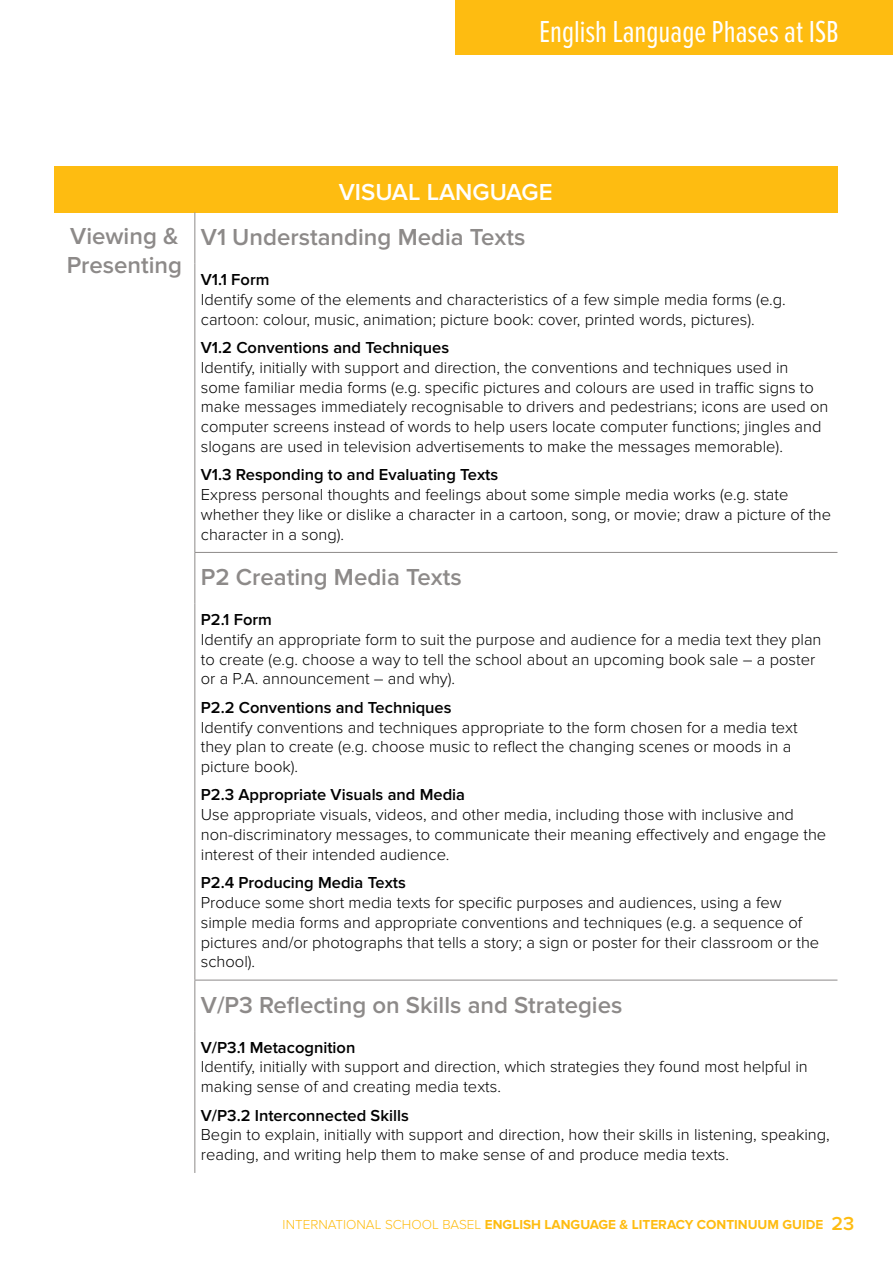
<style>
.page{position:relative;width:893px;height:1263px;background:#fff}
.page>*{position:absolute;margin:0;border:0;box-sizing:border-box;transform-origin:0 0}
.t1{font:31.5px "Proxima Nova Ex Cn";color:#fff}
.t2{font:600 24px/28.8px "Proxima Nova";color:#8d8a89}
.t3{font:600 24px "Proxima Nova";color:#fff}
.t4{font:300 16.5px/19.8px "Proxima Nova";color:#000}
.t5{font:600 16.5px "Proxima Nova";color:#000}
.t6{font:700 13.5px "Proxima Nova";color:#febc11}
.s1{font-weight:300}
.s2{font-weight:600;font-size:19.5px}
</style>
<div class="page">
<div style="left:455px;top:0;width:438px;height:54px;background:#febc11"></div>
<div style="left:54px;top:166px;width:783px;height:46px;background:#febc11"></div>
<hr style="left:194px;top:980px;width:643px;height:1px;background:#8d8a89">
<hr style="left:194px;top:212px;width:1px;height:51px;background:#8d8a89">
<hr style="left:194px;top:263px;width:1px;height:289px;background:#8d8a89">
<hr style="left:194px;top:553px;width:1px;height:50px;background:#8d8a89">
<hr style="left:194px;top:603px;width:1px;height:377px;background:#8d8a89">
<hr style="left:194px;top:980px;width:1px;height:51px;background:#8d8a89">
<hr style="left:194px;top:1031px;width:1px;height:142px;background:#8d8a89">
<hr style="left:194px;top:552px;width:643px;height:1px;background:#8d8a89">
<h1 class="t1" style="left:539px;top:14px;width:301px">English Language Phases at ISB</h1>
<h2 class="t3" style="left:339px;top:178px;width:215px">VISUAL LANGUAGE</h2>
<h2 class="t2" style="left:67px;top:222px;width:117px">Viewing &amp;<br>Presenting</h2>
<h2 class="t2" style="left:201px;top:223px;width:326px">V1 Understanding Media Texts</h2>
<p class="t5" style="left:201px;top:270px;width:70px">V1.1 Form</p>
<p class="t4" style="left:201px;top:290px;width:586px">Identify some of the elements and characteristics of a few simple media forms (e.g. cartoon: colour, music, animation; picture book: cover, printed words, pictures).</p>
<p class="t5" style="left:201px;top:338px;width:250px">V1.2 Conventions and Techniques</p>
<p class="t4" style="left:201px;top:357px;width:629px">Identify, initially with support and direction, the conventions and techniques used in some familiar media forms (e.g. specific pictures and colours are used in traffic signs to make messages immediately recognisable to drivers and pedestrians; icons are used on computer screens instead of words to help users locate computer functions; jingles and slogans are used in television advertisements to make the messages memorable).</p>
<p class="t5" style="left:201px;top:465px;width:299px">V1.3 Responding to and Evaluating Texts</p>
<p class="t4" style="left:201px;top:485px;width:632px">Express personal thoughts and feelings about some simple media works (e.g. state whether they like or dislike a character in a cartoon, song, or movie; draw a picture of the character in a song).</p>
<h2 class="t2" style="left:201px;top:563px;width:262px">P2 Creating Media Texts</h2>
<p class="t5" style="left:201px;top:610px;width:73px">P2.1 Form</p>
<p class="t4" style="left:201px;top:630px;width:622px">Identify an appropriate form to suit the purpose and audience for a media text they plan to create (e.g. choose a way to tell the school about an upcoming book sale – a poster or a P.A. announcement – and why).</p>
<p class="t5" style="left:201px;top:698px;width:252px">P2.2 Conventions and Techniques</p>
<p class="t4" style="left:201px;top:717px;width:598px">Identify conventions and techniques appropriate to the form chosen for a media text they plan to create (e.g. choose music to reflect the changing scenes or moods in a picture book).</p>
<p class="t5" style="left:201px;top:785px;width:266px">P2.3 Appropriate Visuals and Media</p>
<p class="t4" style="left:201px;top:805px;width:627px">Use appropriate visuals, videos, and other media, including those with inclusive and non-discriminatory messages, to communicate their meaning effectively and engage the interest of their intended audience.</p>
<p class="t5" style="left:201px;top:873px;width:207px">P2.4 Producing Media Texts</p>
<p class="t4" style="left:201px;top:893px;width:620px">Produce some short media texts for specific purposes and audiences, using a few simple media forms and appropriate conventions and techniques (e.g. a sequence of pictures and/or photographs that tells a story; a sign or poster for their classroom or the school).</p>
<h2 class="t2" style="left:201px;top:991px;width:423px">V/P3 Reflecting on Skills and Strategies</h2>
<p class="t5" style="left:201px;top:1038px;width:156px">V/P3.1 Metacognition</p>
<p class="t4" style="left:201px;top:1057px;width:608px">Identify, initially with support and direction, which strategies they found most helpful in making sense of and creating media texts.</p>
<p class="t5" style="left:201px;top:1105px;width:209px">V/P3.2 Interconnected Skills</p>
<p class="t4" style="left:201px;top:1125px;width:630px">Begin to explain, initially with support and direction, how their skills in listening, speaking, reading, and writing help them to make sense of and produce media texts.</p>
<p class="t6" style="left:283px;top:1216px;width:573px"><span class="s1">INTERNATIONAL SCHOOL BASEL</span> ENGLISH LANGUAGE &amp; LITERACY CONTINUUM GUIDE <span class="s2">23</span></p>
</div>
